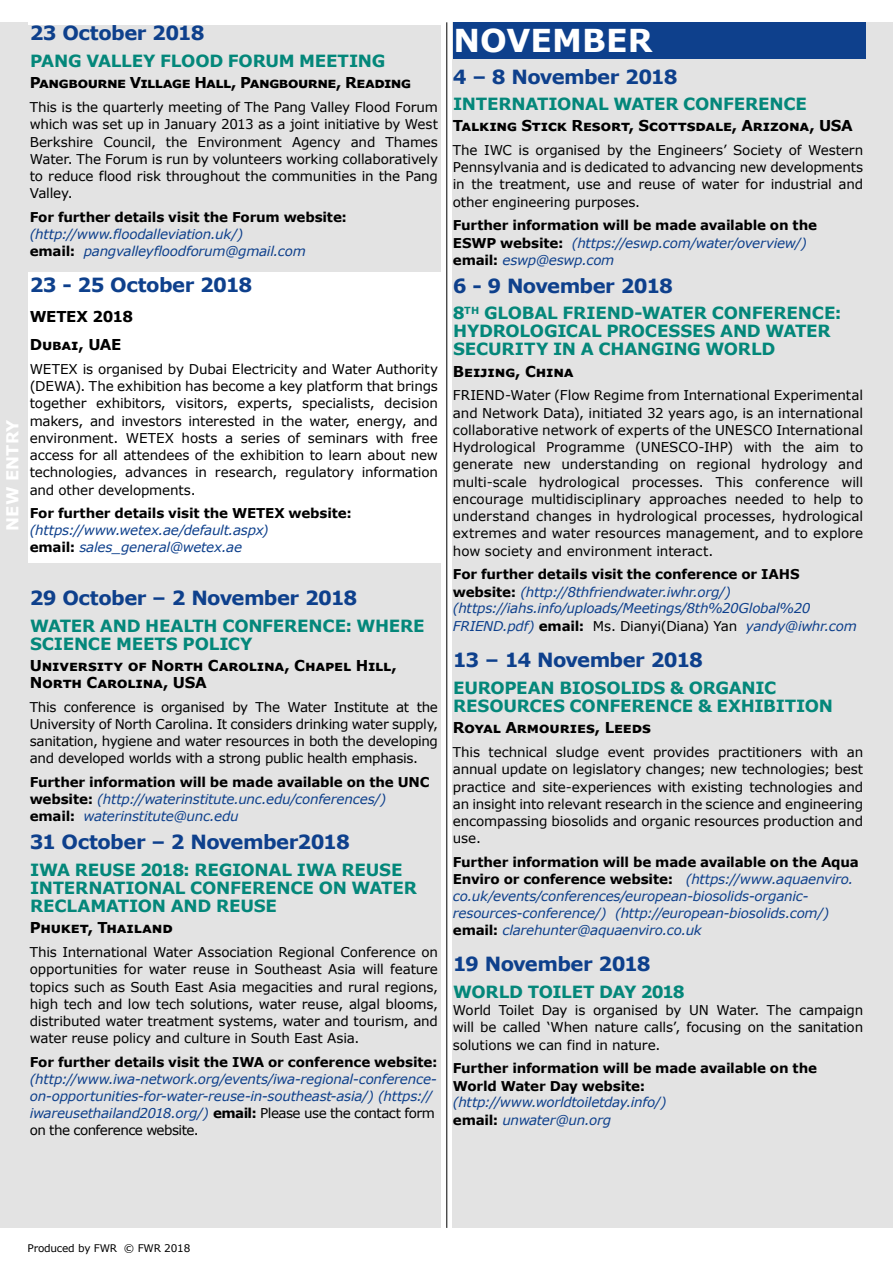
<style>
.page{position:relative;width:893px;height:1263px;background:#fff}
.page>*{position:absolute;margin:0;border:0;box-sizing:border-box;transform-origin:0 0}
.t1{font:700 31.5px "Verdana";letter-spacing:.005em;color:#fff}
.t2{font:700 19.5px "Verdana";letter-spacing:-.03em;color:#0e408c}
.t3{font:700 16.8px/18px "Verdana";letter-spacing:-.015em;color:#04877a}
.t4{font:700 16.5px "Verdana";color:#fff}
.t5{font:700 15px/27.9px "Verdana";letter-spacing:-.015em;color:#000}
.t6{font:700 15px "Verdana";letter-spacing:-.04em;color:#000}
.t7{font:13.5px/17.2px "Verdana";letter-spacing:-.015em;color:#000;text-align:justify}
.t8{font:italic 13.5px/17.1px "Verdana";letter-spacing:-.02em;color:#0e408c}
.t9{font:700 13.5px/17.2px "Verdana";letter-spacing:-.015em;color:#000}
.t10{font:10.5px "Verdana";letter-spacing:-.02em;color:#000}
.s1{font-weight:700;font-style:normal;color:#000}
.s2{font-style:normal;color:#000}
.s3{font-weight:400;font-style:italic;color:#0e408c}
</style>
<div class="page">
<hr style="left:446px;top:22px;width:1px;height:1206px;background:#000">
<div style="left:0;top:22px;width:28px;height:1206px;background:#e3e3e3"></div>
<div style="left:453px;top:22px;width:440px;height:908px;background:#e3e3e3"></div>
<div style="left:0;top:26px;width:440px;height:246px;background:#e3e3e3"></div>
<div style="left:0;top:563px;width:440px;height:341px;background:#e3e3e3"></div>
<div style="left:0;top:878px;width:440px;height:350px;background:#e3e3e3"></div>
<div style="left:453px;top:876px;width:440px;height:352px;background:#e3e3e3"></div>
<div style="left:453px;top:22px;width:412px;height:37px;background:#0e408c"></div>
<p class="t4" style="left:1px;top:530px;width:112px;rotate:-90deg">NEW ENTRY</p>
<h2 class="t2" style="left:30px;top:20px;width:176px">23 October 2018</h2>
<p class="t3" style="left:30px;top:51px;width:357px">PANG VALLEY FLOOD FORUM MEETING</p>
<p class="t6" style="left:30px;top:72px;width:383px">Pangbourne Village Hall, Pangbourne, Reading</p>
<p class="t7" style="left:30px;top:98px;width:410px">This is the quarterly meeting of The Pang Valley Flood Forum which was set up in January 2013 as a joint initiative by West Berkshire Council, the Environment Agency and Thames Water. The Forum is run by volunteers working collaboratively to reduce flood risk throughout the communities in the Pang Valley.</p>
<p class="t9" style="left:30px;top:208px;width:319px">For further details visit the Forum website:</p>
<p class="t8" style="left:30px;top:225px;width:278px">(http://www.floodalleviation.uk/)<br><span class="s1">email:</span> pangvalleyfloodforum@gmail.com</p>
<h2 class="t2" style="left:30px;top:271px;width:224px">23 - 25 October 2018</h2>
<p class="t5" style="left:30px;top:303px;width:105px">WETEX 2018<br>Dubai, UAE</p>
<p class="t7" style="left:30px;top:360px;width:410px">WETEX is organised by Dubai Electricity and Water Authority (DEWA). The exhibition has become a key platform that brings together exhibitors, visitors, experts, specialists, decision makers, and investors interested in the water, energy, and environment. WETEX hosts a series of seminars with free access for all attendees of the exhibition to learn about new technologies, advances in research, regulatory information and other developments.</p>
<p class="t9" style="left:30px;top:504px;width:324px">For further details visit the WETEX website:</p>
<p class="t8" style="left:30px;top:521px;width:240px">(https://www.wetex.ae/default.aspx) <span class="s1">email:</span> sales_general@wetex.ae</p>
<h2 class="t2" style="left:30px;top:584px;width:329px">29 October – 2 November 2018</h2>
<p class="t3" style="left:30px;top:616px;width:396px">WATER AND HEALTH CONFERENCE: WHERE<br>SCIENCE MEETS POLICY</p>
<p class="t5" style="left:30px;top:656px;width:369px;line-height:17.2px">University of North Carolina, Chapel Hill,<br>North Carolina, USA</p>
<p class="t7" style="left:30px;top:698px;width:410px">This conference is organised by The Water Institute at the University of North Carolina. It considers drinking water supply, sanitation, hygiene and water resources in both the developing and developed worlds with a strong public health emphasis.</p>
<p class="t8" style="left:30px;top:773px;width:401px"><span class="s1">Further information will be made available on the UNC website:</span> (http://waterinstitute.unc.edu/conferences/) <span class="s1">email:</span> waterinstitute@unc.edu</p>
<h2 class="t2" style="left:30px;top:828px;width:322px">31 October – 2 November2018</h2>
<p class="t3" style="left:30px;top:860px;width:388px">IWA REUSE 2018: REGIONAL IWA REUSE<br>INTERNATIONAL CONFERENCE ON WATER<br>RECLAMATION AND REUSE</p>
<p class="t5" style="left:30px;top:914px;width:145px">Phuket, Thailand</p>
<p class="t7" style="left:30px;top:943px;width:410px">This International Water Association Regional Conference on opportunities for water reuse in Southeast Asia will feature topics such as South East Asia megacities and rural regions, high tech and low tech solutions, water reuse, algal blooms, distributed water treatment systems, water and tourism, and water reuse policy and culture in South East Asia.</p>
<p class="t9" style="left:30px;top:1053px;width:409px">For further details visit the IWA or conference website:</p>
<p class="t8" style="left:30px;top:1070px;width:409px">(http://www.iwa-network.org/events/iwa-regional-conference&shy;on-opportunities-for-water-reuse-in-southeast-asia/) (https:// iwareusethailand2018.org/) <span class="s1">email:</span> <span class="s2">Please use the contact form on the conference website.</span></p>
<h1 class="t1" style="left:453px;top:18px;width:201px">NOVEMBER</h1>
<h2 class="t2" style="left:453px;top:63px;width:226px">4 – 8 November 2018</h2>
<p class="t3" style="left:453px;top:95px;width:355px">INTERNATIONAL WATER CONFERENCE</p>
<p class="t5" style="left:453px;top:112px;width:401px">Talking Stick Resort, Scottsdale, Arizona, USA</p>
<p class="t7" style="left:453px;top:141px;width:412px">The IWC is organised by the Engineers’ Society of Western Pennsylvania and is dedicated to advancing new developments in the treatment, use and reuse of water for industrial and other engineering purposes.</p>
<p class="t9" style="left:453px;top:216px;width:366px">Further information will be made available on the<br>ESWP website: <span class="s3">(https://eswp.com/water/overview/) </span>email: <span class="s3">eswp@eswp.com</span></p>
<h2 class="t2" style="left:453px;top:272px;width:222px">6 - 9 November 2018</h2>
<p class="t3" style="left:453px;top:304px;width:390px">8<sup>TH</sup> GLOBAL FRIEND-WATER CONFERENCE:<br>HYDROLOGICAL PROCESSES AND WATER<br>SECURITY IN A CHANGING WORLD</p>
<p class="t5" style="left:453px;top:357px;width:122px">Beijing, China</p>
<p class="t7" style="left:453px;top:387px;width:412px">FRIEND-Water (Flow Regime from International Experimental and Network Data), initiated 32 years ago, is an international collaborative network of experts of the UNESCO International Hydrological Programme (UNESCO-IHP) with the aim to generate new understanding on regional hydrology and multi-scale hydrological processes. This conference will encourage multidisciplinary approaches needed to help to understand changes in hydrological processes, hydrological extremes and water resources management, and to explore how society and environment interact.</p>
<p class="t8" style="left:453px;top:566px;width:405px"><span class="s1">For further details visit the conference or IAHS website:</span> (http://8thfriendwater.iwhr.org/) (https://iahs.info/uploads/Meetings/8th%20Global%20<br>FRIEND.pdf) <span class="s1">email:</span> <span class="s2">Ms. Dianyi(Diana) Yan</span> yandy@iwhr.com</p>
<h2 class="t2" style="left:453px;top:646px;width:252px">13 – 14 November 2018</h2>
<p class="t3" style="left:453px;top:678px;width:381px">EUROPEAN BIOSOLIDS &amp; ORGANIC<br>RESOURCES CONFERENCE &amp; EXHIBITION</p>
<p class="t5" style="left:453px;top:714px;width:200px">Royal Armouries, Leeds</p>
<p class="t7" style="left:453px;top:743px;width:412px">This technical sludge event provides practitioners with an annual update on legislatory changes; new technologies; best practice and site-experiences with existing technologies and an insight into relevant research in the science and engineering encompassing biosolids and organic resources production and use.</p>
<p class="t8" style="left:453px;top:853px;width:407px"><span class="s1">Further information will be made available on the Aqua Enviro or conference website:</span> (https://www.aquaenviro. co.uk/events/conferences/european-biosolids-organic&shy;resources-conference/) (http://european-biosolids.com/) <span class="s1">email:</span> clarehunter@aquaenviro.co.uk</p>
<h2 class="t2" style="left:453px;top:950px;width:199px">19 November 2018</h2>
<p class="t3" style="left:453px;top:982px;width:233px">WORLD TOILET DAY 2018</p>
<p class="t7" style="left:453px;top:1001px;width:412px">World Toilet Day is organised by UN Water. The campaign will be called ‘When nature calls’, focusing on the sanitation solutions we can find in nature.</p>
<p class="t9" style="left:453px;top:1059px;width:366px">Further information will be made available on the<br>World Water Day website:</p>
<p class="t8" style="left:453px;top:1093px;width:215px">(http://www.worldtoiletday.info/) <span class="s1">email:</span> unwater@un.org</p>
<p class="t10" style="left:28px;top:1241px;width:164px">Produced by FWR © FWR 2018</p>
</div>
